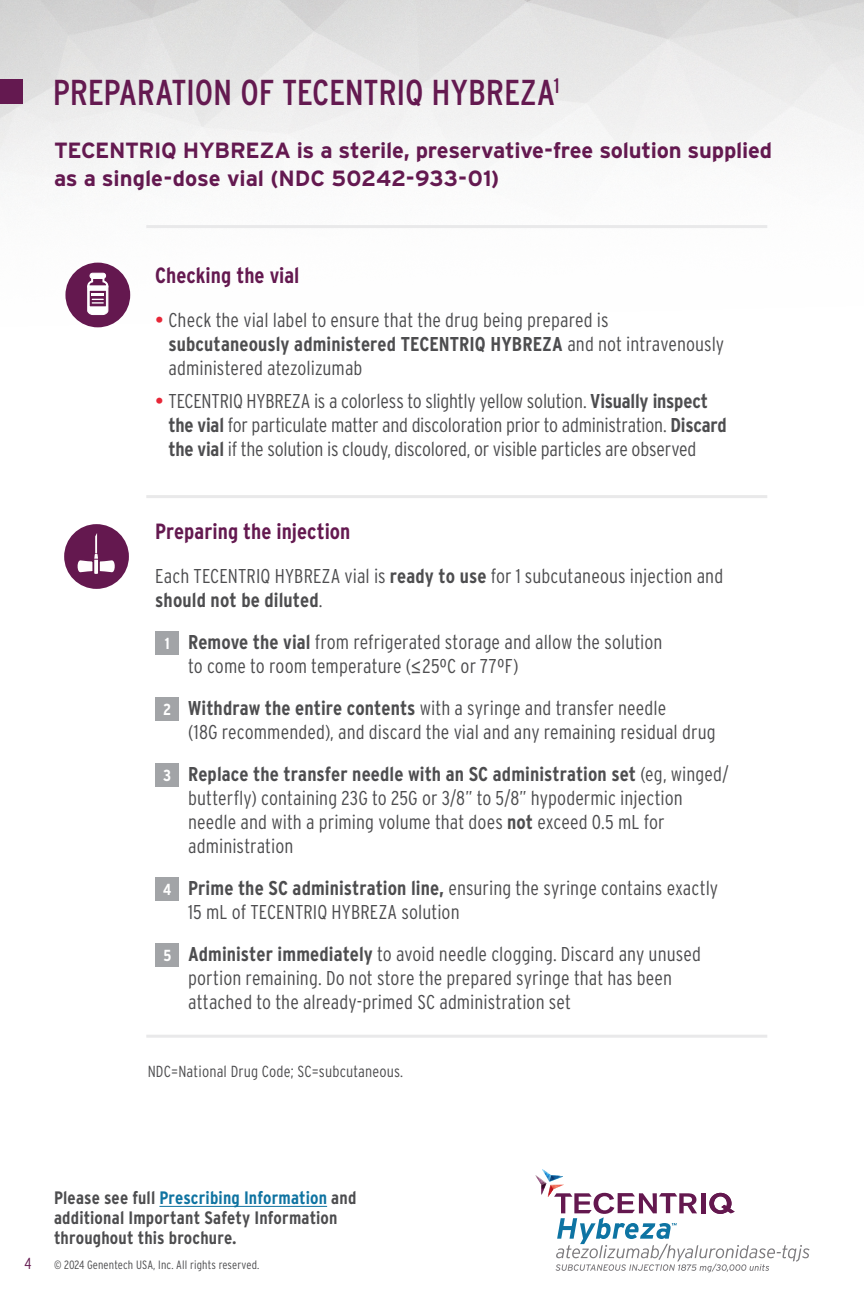
<style>
.page{position:relative;width:864px;height:1296px;background:#fff}
.page>*{position:absolute;margin:0;border:0;box-sizing:border-box;transform-origin:0 0}
.t1{font:condensed 36px "Interstate";letter-spacing:-.01em;color:#641950}
.t2{font:700 22px/28px "Interstate";letter-spacing:-.01em;color:#641950}
.t3{font:700 condensed 22px "Interstate";color:#641950}
.t4{font:300 condensed 20px/24px "Interstate";color:#4d4d4f}
.t5{font:700 condensed 18px/20px "Interstate";letter-spacing:.01em;color:#4d4d4f}
.t6{font:300 condensed 16px "Interstate";letter-spacing:.01em;color:#4d4d4f}
.t7{font:300 condensed 16px "Interstate";color:#641950}
.t8{font:300 condensed 12px "Interstate";letter-spacing:.01em;color:#4d4d4f}
.s1{font-weight:400;font-stretch:normal;color:#e72637}
.s2{font-weight:700}
.s3{font-weight:700;font-size:16px;color:#fff}
.s4{font-family:"Helvetica Neue LT Std";font-weight:700}
.s5{color:#0f73a1}
</style>
<div class="page">
<img style="left:0;top:0;width:864px;height:632px">
<div style="left:0;top:80px;width:23px;height:24px;background:#641950"></div>
<div style="left:65px;top:263px;width:65px;height:64px;background:#64184f;border-radius:50%"></div>
<div style="left:90px;top:273px;width:16px;height:5px;background:#fff;border-radius:3px"></div>
<div style="left:90px;top:273px;width:16px;height:6px;border:1px solid #fff;border-radius:3px"></div>
<svg style="left:87px;top:277px;width:22px;height:38px"></svg>
<div style="left:64px;top:524px;width:65px;height:65px;background:#64184f;border-radius:50%"></div>
<svg style="left:77px;top:534px;width:38px;height:40px"></svg>
<hr style="left:159px;top:1206px;width:168px;height:1px;background:#0f73a1">
<svg style="left:535px;top:1169px;width:275px;height:104px"></svg>
<hr style="left:146px;top:225px;width:621px;height:3px;background:#e9e9ea">
<hr style="left:146px;top:495px;width:621px;height:3px;background:#e9e9ea">
<hr style="left:146px;top:1035px;width:621px;height:3px;background:#e9e9ea">
<div style="left:155px;top:632px;width:24px;height:23px;background:#a2a4a7"></div>
<div style="left:155px;top:698px;width:24px;height:23px;background:#a2a4a7"></div>
<div style="left:155px;top:764px;width:24px;height:23px;background:#a2a4a7"></div>
<div style="left:155px;top:878px;width:24px;height:23px;background:#a2a4a7"></div>
<div style="left:155px;top:944px;width:24px;height:23px;background:#a2a4a7"></div>
<h1 class="t1" style="left:53px;top:71px;width:508px">PREPARATION OF TECENTRIQ HYBREZA<sup>1</sup></h1>
<p class="t2" style="left:54px;top:136px;width:720px">TECENTRIQ HYBREZA is a sterile, preservative-free solution supplied as a single-dose vial (NDC 50242-933-01)</p>
<p class="t3" style="left:155px;top:262px;width:146px">Checking the vial</p>
<p class="t4" style="left:169px;top:308px;width:557px;text-indent:-13px"><span class="s1">•</span> Check the vial label to ensure that the drug being prepared is <span class="s2">subcutaneously administered TECENTRIQ HYBREZA</span> and not intravenously administered atezolizumab</p>
<p class="t4" style="left:169px;top:389px;width:560px;text-indent:-13px"><span class="s1">•</span> TECENTRIQ HYBREZA is a colorless to slightly yellow solution. <span class="s2">Visually inspect the vial</span> for particulate matter and discoloration prior to administration. <span class="s2">Discard the vial</span> if the solution is cloudy, discolored, or visible particles are observed</p>
<p class="t3" style="left:155px;top:518px;width:197px">Preparing the injection</p>
<p class="t4" style="left:155px;top:564px;width:570px">Each TECENTRIQ HYBREZA vial is <span class="s2">ready to use</span> for 1 subcutaneous injection and <span class="s2">should not be diluted</span>.</p>
<p class="t4" style="left:188px;top:630px;width:476px;text-indent:-23px"><span class="s3">1</span> <span class="s2">Remove the vial</span> from refrigerated storage and allow the solution to come to room temperature (<span class="s4">≤</span>25ºC or 77ºF)</p>
<p class="t4" style="left:188px;top:696px;width:529px;text-indent:-25px"><span class="s3">2</span> <span class="s2">Withdraw the entire contents</span> with a syringe and transfer needle<br>(18G recommended), and discard the vial and any remaining residual drug</p>
<p class="t4" style="left:188px;top:762px;width:542px;text-indent:-25px"><span class="s3">3</span> <span class="s2">Replace the transfer needle with an SC administration set</span> (eg, winged/ butterfly) containing 23G to 25G or 3/8” to 5/8” hypodermic injection needle and with a priming volume that does <span class="s2">not</span> exceed 0.5 mL for administration</p>
<p class="t4" style="left:188px;top:876px;width:532px;text-indent:-25px"><span class="s3">4</span> <span class="s2">Prime the SC administration line,</span> ensuring the syringe contains exactly<br>15 mL of TECENTRIQ HYBREZA solution</p>
<p class="t4" style="left:188px;top:942px;width:514px;text-indent:-25px"><span class="s3">5</span> <span class="s2">Administer immediately</span> to avoid needle clogging. Discard any unused portion remaining. Do not store the prepared syringe that has been attached to the already-primed SC administration set</p>
<p class="t6" style="left:148px;top:1062px;width:257px">NDC=National Drug Code; SC=subcutaneous.</p>
<p class="t5" style="left:54px;top:1188px;width:304px">Please see full <span class="s5">Prescribing Information</span> and additional Important Safety Information throughout this brochure.</p>
<p class="t7" style="left:24px;top:1254px;width:9px">4</p>
<p class="t8" style="left:54px;top:1257px;width:207px">© 2024 Genentech USA, Inc. All rights reserved.</p>
</div>
